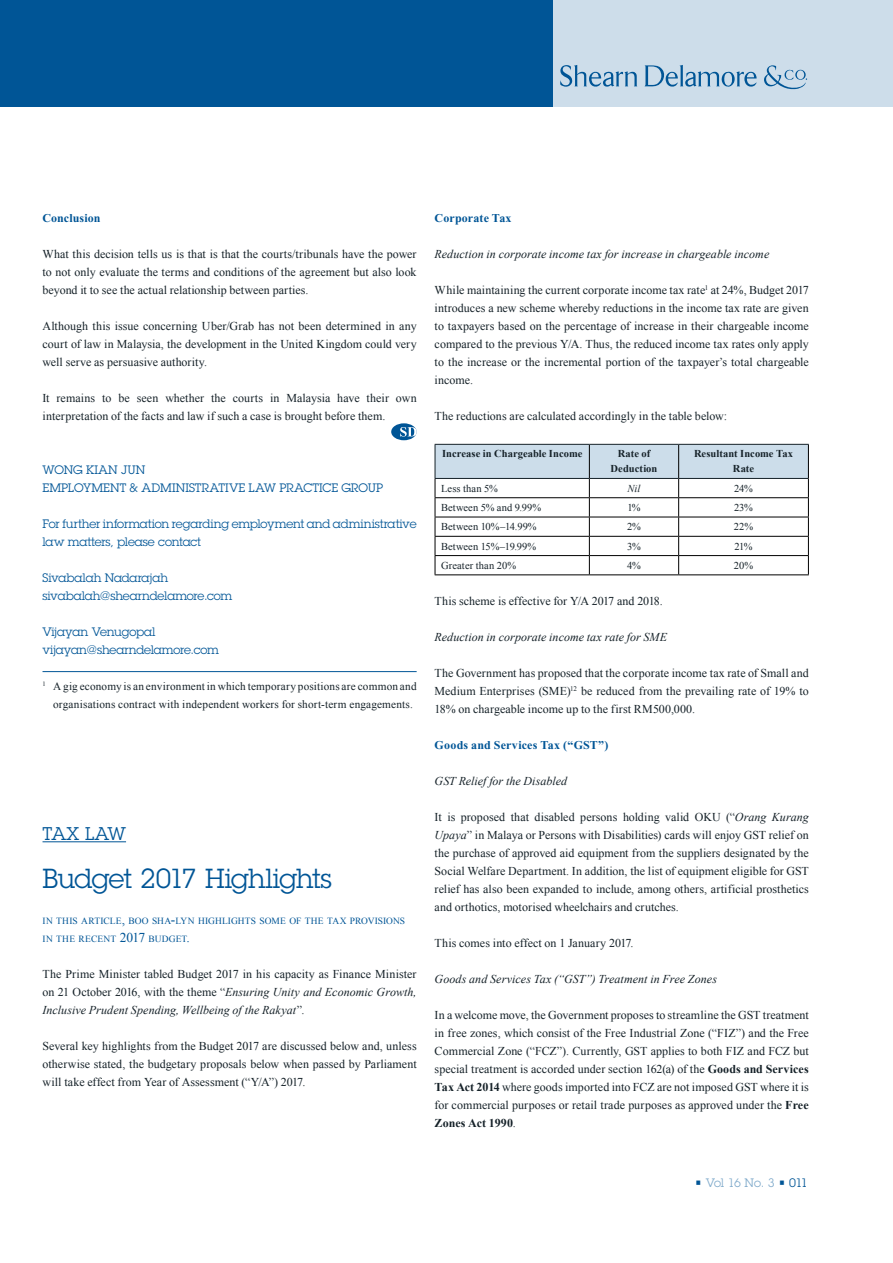
<style>
.page{position:relative;width:893px;height:1263px;background:#fff}
.page>*{position:absolute;margin:0;border:0;box-sizing:border-box;transform-origin:0 0}
.t1{font:27px "Lubalin Graph Std";letter-spacing:-.02em;color:#005596}
.t2{font:18px "Lubalin Graph Std";letter-spacing:-.02em;color:#005596}
.t3{font:12px/18px "Times New Roman";letter-spacing:.005em;color:#152128;text-align:justify}
.t4{font:12px/18px "Lubalin Graph Std";letter-spacing:-.005em;color:#005596}
.t5{font:italic 12px "Times New Roman";letter-spacing:.005em;color:#152128}
.t6{font:700 12px "Times New Roman";letter-spacing:.015em;color:#005596}
.t7{font:12px "Lubalin Graph Std";letter-spacing:-.07em;color:#80aacb}
.t8{font:11.25px/18px "Times New Roman";letter-spacing:.015em;color:#152128}
.t9{font:10.5px "Times New Roman";letter-spacing:.005em;color:#152128}
.t10{font:700 10.5px/15px "Times New Roman";letter-spacing:.005em;color:#152128;text-align:center}
.t11{font:italic 10.5px "Times New Roman";color:#152128}
.t12{font:9.45px/18px "Times New Roman";letter-spacing:.01em;color:#005596}
.s1{font-size:13.5px}
.s2{font-style:italic}
.s3{font-weight:700}
.s4{color:#005596}
</style>
<div class="page">
<div style="left:0;top:0;width:553px;height:106px;background:#005596"></div>
<div style="left:553px;top:0;width:340px;height:106px;background:#cdddea"></div>
<svg style="left:560px;top:65px;width:77px;height:22px"></svg>
<svg style="left:644px;top:65px;width:113px;height:22px"></svg>
<svg style="left:764px;top:65px;width:43px;height:24px"></svg>
<hr style="left:43px;top:671px;width:374px;height:1px;background:#005596">
<hr style="left:43px;top:841px;width:83px;height:1px;background:#005596">
<hr style="left:435px;top:574px;width:154px;height:1px;background:#000">
<hr style="left:589px;top:574px;width:90px;height:1px;background:#000">
<svg style="left:435px;top:444px;width:374px;height:130px"></svg>
<hr style="left:679px;top:574px;width:130px;height:1px;background:#000">
<div style="left:391px;top:423px;width:26px;height:17px;background:#005596;border-radius:50%"></div>
<svg style="left:400px;top:427px;width:17px;height:10px"></svg>
<p class="t6" style="left:43px;top:211px;width:60px">Conclusion</p>
<p class="t3" style="left:43px;top:245px;width:376px">What this decision tells us is that is that the courts/tribunals have the power to not only evaluate the terms and conditions of the agreement but also look beyond it to see the actual relationship between parties.</p>
<p class="t3" style="left:43px;top:317px;width:376px">Although this issue concerning Uber/Grab has not been determined in any court of law in Malaysia, the development in the United Kingdom could very well serve as persuasive authority.</p>
<p class="t3" style="left:43px;top:389px;width:376px">It remains to be seen whether the courts in Malaysia have their own interpretation of the facts and law if such a case is brought before them.</p>
<p class="t4" style="left:43px;top:461px;width:342px">WONG KIAN JUN<br>EMPLOYMENT &amp; ADMINISTRATIVE LAW PRACTICE GROUP</p>
<p class="t4" style="left:43px;top:515px;width:376px">For further information regarding employment and administrative law matters, please contact</p>
<p class="t4" style="left:43px;top:569px;width:191px">Sivabalah Nadarajah sivabalah@shearndelamore.com</p>
<p class="t4" style="left:43px;top:623px;width:178px">Vijayan Venugopal vijayan@shearndelamore.com</p>
<p class="t8" style="left:53px;top:677px;width:365px;text-indent:-11px"><sup>1</sup> A gig economy is an environment in which temporary positions are common and organisations contract with independent workers for short-term engagements.</p>
<h2 class="t2" style="left:43px;top:822px;width:85px">TAX LAW</h2>
<h1 class="t1" style="left:43px;top:861px;width:291px">Budget 2017 Highlights</h1>
<p class="t12" style="left:43px;top:912px;width:364px">IN THIS ARTICLE<span class="s1">,</span> BOO SHA<span class="s1">-</span>LYN HIGHLIGHTS SOME OF THE TAX PROVISIONS<br>IN THE RECENT <span class="s1">2017</span> BUDGET<span class="s1">.</span></p>
<p class="t3" style="left:43px;top:965px;width:376px">The Prime Minister tabled Budget 2017 in his capacity as Finance Minister on 21 October 2016, with the theme “<span class="s2">Ensuring Unity and Economic Growth, Inclusive Prudent Spending, Wellbeing of the Rakyat</span>”.</p>
<p class="t3" style="left:43px;top:1037px;width:376px">Several key highlights from the Budget 2017 are discussed below and, unless otherwise stated, the budgetary proposals below when passed by Parliament will take effect from Year of Assessment (“Y/A”) 2017.</p>
<p class="t6" style="left:435px;top:211px;width:78px">Corporate Tax</p>
<p class="t5" style="left:435px;top:246px;width:336px">Reduction in corporate income tax for increase in chargeable income</p>
<p class="t3" style="left:435px;top:281px;width:376px">While maintaining the current corporate income tax rate<sup>1</sup> at 24%, Budget 2017 introduces a new scheme whereby reductions in the income tax rate are given to taxpayers based on the percentage of increase in their chargeable income compared to the previous Y/A. Thus, the reduced income tax rates only apply to the increase or the incremental portion of the taxpayer’s total chargeable income.</p>
<p class="t3" style="left:435px;top:407px;width:294px">The reductions are calculated accordingly in the table below:</p>
<p class="t10" style="left:442px;top:446px;width:142px">Increase in Chargeable Income</p>
<p class="t10" style="left:611px;top:446px;width:48px">Rate of<br>Deduction</p>
<p class="t10" style="left:694px;top:446px;width:101px">Resultant Income Tax<br>Rate</p>
<p class="t9" style="left:441px;top:481px;width:58px">Less than 5%</p>
<p class="t11" style="left:628px;top:481px;width:14px">Nil</p>
<p class="t9" style="left:734px;top:481px;width:21px">24%</p>
<p class="t9" style="left:441px;top:500px;width:102px">Between 5% and 9.99%</p>
<p class="t9" style="left:627px;top:500px;width:15px">1%</p>
<p class="t9" style="left:734px;top:500px;width:20px">23%</p>
<p class="t9" style="left:441px;top:520px;width:97px">Between 10%‒14.99%</p>
<p class="t9" style="left:627px;top:520px;width:15px">2%</p>
<p class="t9" style="left:734px;top:520px;width:21px">22%</p>
<p class="t9" style="left:441px;top:539px;width:97px">Between 15%‒19.99%</p>
<p class="t9" style="left:627px;top:539px;width:15px">3%</p>
<p class="t9" style="left:734px;top:539px;width:20px">21%</p>
<p class="t9" style="left:441px;top:558px;width:77px">Greater than 20%</p>
<p class="t9" style="left:627px;top:558px;width:15px">4%</p>
<p class="t9" style="left:734px;top:558px;width:21px">20%</p>
<p class="t3" style="left:435px;top:592px;width:230px">This scheme is effective for Y/A 2017 and 2018.</p>
<p class="t5" style="left:435px;top:629px;width:234px">Reduction in corporate income tax rate for SME</p>
<p class="t3" style="left:435px;top:664px;width:376px">The Government has proposed that the corporate income tax rate of Small and Medium Enterprises (SME)<sup>12</sup> be reduced from the prevailing rate of 19% to 18% on chargeable income up to the first RM500,000.</p>
<p class="t6" style="left:435px;top:739px;width:175px">Goods and Services Tax (“GST”)</p>
<p class="t5" style="left:435px;top:773px;width:134px">GST Relief for the Disabled</p>
<p class="t3" style="left:435px;top:808px;width:376px">It is proposed that disabled persons holding valid OKU (“<span class="s2">Orang Kurang Upaya</span>” in Malaya or Persons with Disabilities) cards will enjoy GST relief on the purchase of approved aid equipment from the suppliers designated by the Social Welfare Department. In addition, the list of equipment eligible for GST relief has also been expanded to include, among others, artificial prosthetics and orthotics, motorised wheelchairs and crutches.</p>
<p class="t3" style="left:435px;top:934px;width:200px">This comes into effect on 1 January 2017.</p>
<p class="t5" style="left:435px;top:971px;width:284px">Goods and Services Tax (“GST”) Treatment in Free Zones</p>
<p class="t3" style="left:435px;top:1006px;width:376px">In a welcome move, the Government proposes to streamline the GST treatment in free zones, which consist of the Free Industrial Zone (“FIZ”) and the Free Commercial Zone (“FCZ”). Currently, GST applies to both FIZ and FCZ but special treatment is accorded under section 162(a) of the <span class="s3">Goods and Services Tax Act 2014</span> where goods imported into FCZ are not imposed GST where it is for commercial purposes or retail trade purposes as approved under the <span class="s3">Free Zones Act 1990</span>.</p>
<p class="t7" style="left:695px;top:1175px;width:115px"><span class="s4">•</span> Vol 16 No. 3 <span class="s4">• 011</span></p>
</div>
